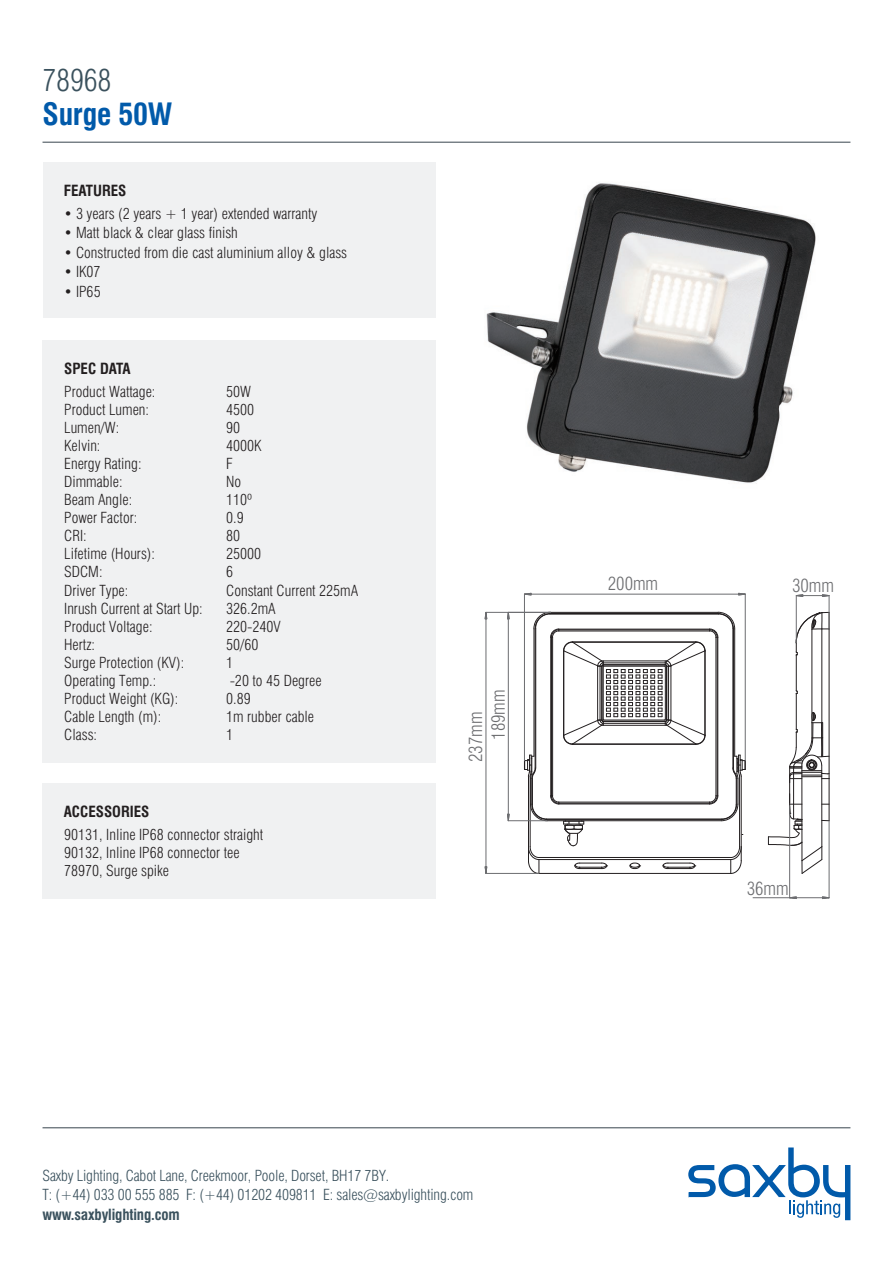
<style>
.page{position:relative;width:893px;height:1263px;background:#fff}
.page>*{position:absolute;margin:0;border:0;box-sizing:border-box;transform-origin:0 0}
.t1{font:700 condensed 30px "Swiss 721 BT";letter-spacing:-.01em;color:#015aaa}
.t2{font:300 condensed 30px "Swiss 721 BT";letter-spacing:-.01em;color:#3a515d}
.t3{font:300 condensed 18px "Swiss 721 BT";color:#6c6d70}
.t4{font:300 condensed 15px/18px "Swiss 721 BT";color:#231f20}
.t5{font:300 condensed 15px/19.5px "Swiss 721 BT";letter-spacing:-.01em;color:#3a515d}
.t6{font:700 condensed 15px "Swiss 721 BT";color:#231f20}
.t7{font:700 condensed 15px "Swiss 721 BT";letter-spacing:-.01em;color:#3a515d}
</style>
<div class="page">
<hr style="left:43px;top:142px;width:807px;height:1px;background:#38454d">
<div style="left:43px;top:163px;width:393px;height:155px;background:#f0f1f2"></div>
<div style="left:43px;top:340px;width:393px;height:423px;background:#f0f1f2"></div>
<hr style="left:539px;top:873px;width:192px;height:1px;background:#231f20">
<hr style="left:534px;top:629px;width:1px;height:127px;background:#231f20">
<hr style="left:535px;top:628px;width:1px;height:140px;background:#231f20">
<hr style="left:539px;top:859px;width:192px;height:1px;background:#231f20">
<hr style="left:550px;top:637px;width:1px;height:159px;background:#231f20">
<hr style="left:551px;top:637px;width:1px;height:159px;background:#231f20">
<hr style="left:552px;top:637px;width:1px;height:159px;background:#231f20">
<hr style="left:539px;top:857px;width:192px;height:1px;background:#231f20">
<hr style="left:547px;top:820px;width:174px;height:1px;background:#231f20">
<hr style="left:547px;top:819px;width:174px;height:1px;background:#231f20">
<hr style="left:547px;top:818px;width:175px;height:1px;background:#231f20">
<hr style="left:559px;top:803px;width:151px;height:1px;background:#231f20">
<hr style="left:559px;top:802px;width:151px;height:1px;background:#231f20">
<hr style="left:716px;top:637px;width:1px;height:159px;background:#231f20">
<hr style="left:717px;top:637px;width:1px;height:159px;background:#231f20">
<hr style="left:732px;top:628px;width:1px;height:140px;background:#231f20">
<hr style="left:733px;top:629px;width:1px;height:139px;background:#231f20">
<hr style="left:734px;top:629px;width:1px;height:127px;background:#231f20">
<hr style="left:739px;top:777px;width:1px;height:70px;background:#231f20">
<hr style="left:741px;top:777px;width:1px;height:70px;background:#231f20">
<hr style="left:829px;top:779px;width:1px;height:42px;background:#231f20">
<hr style="left:829px;top:629px;width:1px;height:150px;background:#231f20">
<hr style="left:821px;top:629px;width:1px;height:94px;background:#231f20">
<hr style="left:821px;top:765px;width:1px;height:82px;background:#231f20">
<hr style="left:811px;top:629px;width:1px;height:94px;background:#231f20">
<hr style="left:796px;top:655px;width:1px;height:36px;background:#231f20">
<hr style="left:796px;top:693px;width:1px;height:36px;background:#231f20">
<hr style="left:793px;top:767px;width:1px;height:52px;background:#231f20">
<hr style="left:801px;top:765px;width:1px;height:96px;background:#231f20">
<hr style="left:789px;top:767px;width:1px;height:38px;background:#231f20">
<svg style="left:629px;top:862px;width:12px;height:7px"></svg>
<svg style="left:662px;top:862px;width:34px;height:7px"></svg>
<svg style="left:533px;top:611px;width:202px;height:134px"></svg>
<svg style="left:795px;top:612px;width:35px;height:44px"></svg>
<svg style="left:789px;top:711px;width:41px;height:72px"></svg>
<svg style="left:709px;top:755px;width:37px;height:66px"></svg>
<svg style="left:730px;top:846px;width:12px;height:28px"></svg>
<svg style="left:524px;top:755px;width:84px;height:119px"></svg>
<hr style="left:745px;top:594px;width:1px;height:167px;background:#6c6d70">
<hr style="left:524px;top:594px;width:1px;height:167px;background:#6c6d70">
<hr style="left:531px;top:594px;width:208px;height:1px;background:#6c6d70">
<svg style="left:738px;top:592px;width:8px;height:4px"></svg>
<svg style="left:524px;top:592px;width:8px;height:4px"></svg>
<hr style="left:486px;top:873px;width:53px;height:1px;background:#6c6d70">
<hr style="left:486px;top:612px;width:64px;height:1px;background:#6c6d70">
<hr style="left:486px;top:619px;width:1px;height:248px;background:#6c6d70">
<svg style="left:484px;top:866px;width:4px;height:8px"></svg>
<svg style="left:484px;top:611px;width:4px;height:9px"></svg>
<hr style="left:508px;top:820px;width:39px;height:1px;background:#6c6d70">
<hr style="left:508px;top:619px;width:1px;height:195px;background:#6c6d70">
<svg style="left:507px;top:813px;width:3px;height:8px"></svg>
<svg style="left:507px;top:611px;width:3px;height:9px"></svg>
<hr style="left:796px;top:595px;width:1px;height:48px;background:#6c6d70">
<hr style="left:829px;top:595px;width:1px;height:34px;background:#6c6d70">
<svg style="left:795px;top:594px;width:35px;height:3px"></svg>
<hr style="left:789px;top:806px;width:1px;height:92px;background:#6c6d70">
<hr style="left:829px;top:821px;width:1px;height:77px;background:#6c6d70">
<hr style="left:753px;top:897px;width:37px;height:1px;background:#6c6d70">
<svg style="left:789px;top:896px;width:41px;height:3px"></svg>
<svg style="left:768px;top:794px;width:61px;height:80px"></svg>
<img style="left:486px;top:183px;width:330px;height:301px">
<div style="left:43px;top:784px;width:393px;height:115px;background:#f0f1f2"></div>
<svg style="left:688px;top:1147px;width:162px;height:73px"></svg>
<hr style="left:43px;top:1127px;width:807px;height:1px;background:#38454d">
<h1 class="t2" style="left:43px;top:62px;width:70px">78968</h1>
<h1 class="t1" style="left:43px;top:96px;width:131px">Surge 50W</h1>
<p class="t6" style="left:64px;top:181px;width:64px">FEATURES</p>
<p class="t4" style="left:64px;top:204px;width:255px">• 3 years (2 years + 1 year) extended warranty</p>
<p class="t4" style="left:64px;top:224px;width:176px">• Matt black &amp; clear glass finish</p>
<p class="t4" style="left:64px;top:243px;width:285px">• Constructed from die cast aluminium alloy &amp; glass</p>
<p class="t4" style="left:64px;top:263px;width:38px">• IK07</p>
<p class="t4" style="left:64px;top:282px;width:38px">• IP65</p>
<p class="t6" style="left:64px;top:359px;width:68px">SPEC DATA</p>
<p class="t4" style="left:64px;top:382px;width:93px">Product Wattage:</p>
<p class="t4" style="left:226px;top:382px;width:26px">50W</p>
<p class="t4" style="left:64px;top:400px;width:86px">Product Lumen:</p>
<p class="t4" style="left:226px;top:400px;width:30px">4500</p>
<p class="t4" style="left:64px;top:418px;width:57px">Lumen/W:</p>
<p class="t4" style="left:226px;top:418px;width:16px">90</p>
<p class="t4" style="left:64px;top:436px;width:38px">Kelvin:</p>
<p class="t4" style="left:226px;top:436px;width:37px">4000K</p>
<p class="t4" style="left:64px;top:454px;width:79px">Energy Rating:</p>
<p class="t4" style="left:226px;top:454px;width:8px">F</p>
<p class="t4" style="left:64px;top:472px;width:60px">Dimmable:</p>
<p class="t4" style="left:226px;top:472px;width:17px">No</p>
<p class="t4" style="left:64px;top:490px;width:70px">Beam Angle:</p>
<p class="t4" style="left:226px;top:490px;width:28px">110º</p>
<p class="t4" style="left:64px;top:508px;width:75px">Power Factor:</p>
<p class="t4" style="left:226px;top:508px;width:19px">0.9</p>
<p class="t4" style="left:64px;top:526px;width:24px">CRI:</p>
<p class="t4" style="left:226px;top:526px;width:16px">80</p>
<p class="t4" style="left:64px;top:544px;width:92px">Lifetime (Hours):</p>
<p class="t4" style="left:226px;top:544px;width:37px">25000</p>
<p class="t4" style="left:64px;top:562px;width:40px">SDCM:</p>
<p class="t4" style="left:226px;top:562px;width:9px">6</p>
<p class="t4" style="left:64px;top:581px;width:66px">Driver Type:</p>
<p class="t4" style="left:226px;top:581px;width:134px">Constant Current 225mA</p>
<p class="t4" style="left:64px;top:600px;width:140px">Inrush Current at Start Up:</p>
<p class="t4" style="left:226px;top:600px;width:51px">326.2mA</p>
<p class="t4" style="left:64px;top:618px;width:90px">Product Voltage:</p>
<p class="t4" style="left:226px;top:618px;width:56px">220-240V</p>
<p class="t4" style="left:64px;top:636px;width:32px">Hertz:</p>
<p class="t4" style="left:226px;top:636px;width:34px">50/60</p>
<p class="t4" style="left:64px;top:654px;width:121px">Surge Protection (KV):</p>
<p class="t4" style="left:226px;top:654px;width:9px">1</p>
<p class="t4" style="left:64px;top:672px;width:94px">Operating Temp.:</p>
<p class="t4" style="left:230px;top:672px;width:93px">-20 to 45 Degree</p>
<p class="t4" style="left:64px;top:690px;width:116px">Product Weight (KG):</p>
<p class="t4" style="left:226px;top:690px;width:26px">0.89</p>
<p class="t4" style="left:64px;top:708px;width:98px">Cable Length (m):</p>
<p class="t4" style="left:226px;top:708px;width:89px">1m rubber cable</p>
<p class="t4" style="left:64px;top:726px;width:34px">Class:</p>
<p class="t4" style="left:226px;top:726px;width:9px">1</p>
<p class="t6" style="left:64px;top:802px;width:87px">ACCESSORIES</p>
<p class="t4" style="left:64px;top:825px;width:201px">90131, Inline IP68 connector straight<br>90132, Inline IP68 connector tee<br>78970, Surge spike</p>
<p class="t3" style="left:465px;top:762px;width:52px;rotate:-90deg">237mm</p>
<p class="t3" style="left:487px;top:740px;width:52px;rotate:-90deg">189mm</p>
<p class="t3" style="left:608px;top:572px;width:52px">200mm</p>
<p class="t3" style="left:792px;top:574px;width:43px">30mm</p>
<p class="t3" style="left:747px;top:877px;width:43px">36mm</p>
<p class="t5" style="left:43px;top:1166px;width:432px">Saxby Lighting, Cabot Lane, Creekmoor, Poole, Dorset, BH17 7BY.<br>T: (+44) 033 00 555 885 F: (+44) 01202 409811 E: sales@saxbylighting.com</p>
<p class="t7" style="left:43px;top:1205px;width:139px">www.saxbylighting.com</p>
</div>
